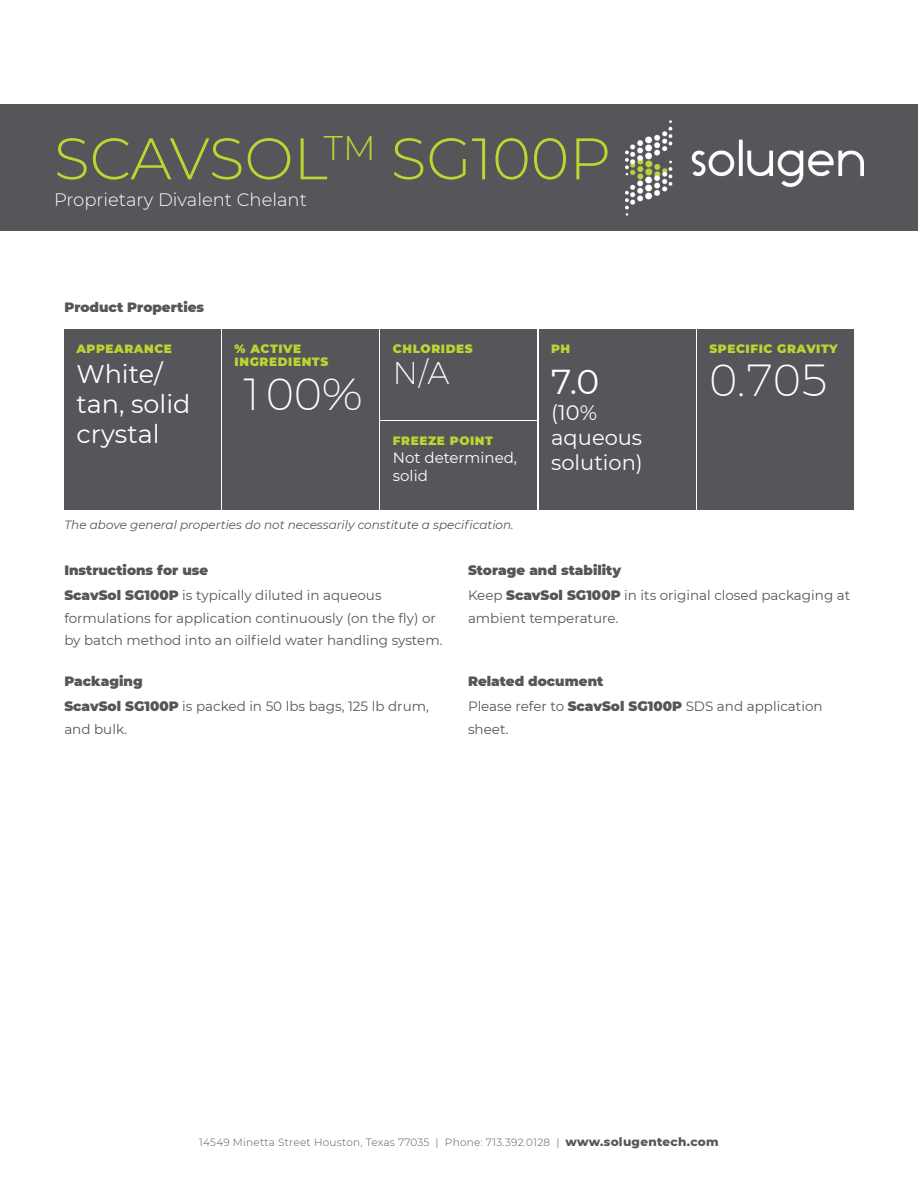
<style>
.page{position:relative;width:918px;height:1188px;background:#fff}
.page>*{position:absolute;margin:0;border:0;box-sizing:border-box;transform-origin:0 0}
.t1{font:300 58.5px "Montserrat";color:#bfd430}
.t2{font:200 45px "Montserrat";color:#fff}
.t3{font:34.5px "Montserrat";color:#fff}
.t4{font:200 31.5px "Montserrat";color:#fff}
.t5{font:25.5px/30px "Montserrat";color:#fff}
.t6{font:21px/25.2px "Montserrat";color:#fff}
.t7{font:300 18px "Montserrat";color:#fff}
.t8{font:15px/18px "Montserrat";color:#fff}
.t9{font:13.5px/25.5px "Montserrat";color:#54565a}
.t10{font:900 13.5px/25.5px "Montserrat";color:#54565a}
.t11{font:italic 12px "Montserrat";color:#54565a}
.t12{font:900 12px/13.5px "Montserrat";letter-spacing:.05em;color:#bfd430}
.t13{font:300 10.5px "Montserrat";letter-spacing:.025em;color:#54565a}
.s1{font-weight:400}
.s2{font-weight:900}
.s3{font-weight:800;font-size:12px}
</style>
<div class="page">
<div style="left:0;top:104px;width:918px;height:127px;background:#54565a"></div>
<img style="left:626px;top:120px;width:238px;height:95px">
<div style="left:64px;top:329px;width:156px;height:180px;background:#54565a"></div>
<div style="left:223px;top:329px;width:156px;height:180px;background:#54565a"></div>
<div style="left:381px;top:329px;width:156px;height:90px;background:#54565a"></div>
<div style="left:539px;top:329px;width:156px;height:180px;background:#54565a"></div>
<div style="left:698px;top:329px;width:156px;height:180px;background:#54565a"></div>
<div style="left:381px;top:421px;width:156px;height:88px;background:#54565a"></div>
<h1 class="t1" style="left:54px;top:119px;width:559px">SCAVSOL<sup>TM</sup> SG100P</h1>
<h3 class="t7" style="left:54px;top:188px;width:254px">Proprietary Divalent Chelant</h3>
<p class="t10" style="left:64px;top:294px;width:141px">Product Properties</p>
<p class="t12" style="left:76px;top:341px;width:97px">APPEARANCE</p>
<h3 class="t5" style="left:76px;top:358px;width:116px">White/ tan, solid crystal</h3>
<p class="t12" style="left:235px;top:341px;width:95px">% ACTIVE<br>INGREDIENTS</p>
<h2 class="t2" style="left:239px;top:367px;width:126px">100%</h2>
<p class="t12" style="left:393px;top:341px;width:81px">CHLORIDES</p>
<h3 class="t4" style="left:393px;top:354px;width:58px">N/A</h3>
<p class="t12" style="left:393px;top:433px;width:102px">FREEZE POINT</p>
<p class="t8" style="left:393px;top:448px;width:126px">Not determined, solid</p>
<p class="t11" style="left:64px;top:517px;width:451px">The above general properties do not necessarily constitute a specification.</p>
<p class="t12" style="left:551px;top:341px;width:21px">PH</p>
<h3 class="t3" style="left:551px;top:358px;width:50px">7.0</h3>
<h3 class="t6" style="left:551px;top:399px;width:93px">(10% aqueous solution)</h3>
<p class="t12" style="left:710px;top:341px;width:130px">SPECIFIC GRAVITY</p>
<h2 class="t2" style="left:710px;top:353px;width:121px">0.705</h2>
<p class="t10" style="left:64px;top:556px;width:319px">Instructions for use<br>ScavSol SG100P <span class="s1">is typically diluted in aqueous</span></p>
<p class="t9" style="left:64px;top:606px;width:380px;line-height:22.5px">formulations for application continuously (on the fly) or by batch method into an oilfield water handling system.</p>
<p class="t9" style="left:64px;top:668px;width:366px"><span class="s2">Packaging<br>ScavSol SG100P</span> is packed in 50 lbs bags, 125 lb drum,</p>
<p class="t9" style="left:64px;top:716px;width:64px">and bulk.</p>
<p class="t9" style="left:468px;top:557px;width:384px"><span class="s2">Storage and stability<br></span>Keep <span class="s2">ScavSol SG100P</span> in its original closed packaging at</p>
<p class="t9" style="left:468px;top:605px;width:152px">ambient temperature.</p>
<p class="t9" style="left:468px;top:668px;width:356px"><span class="s2">Related document<br></span>Please refer to <span class="s2">ScavSol SG100P</span> SDS and application</p>
<p class="t9" style="left:468px;top:716px;width:42px">sheet.</p>
<p class="t13" style="left:199px;top:1135px;width:521px">14549 Minetta Street Houston, Texas 77035 | Phone: 713.392.0128 | <span class="s3">www.solugentech.com</span></p>
</div>
